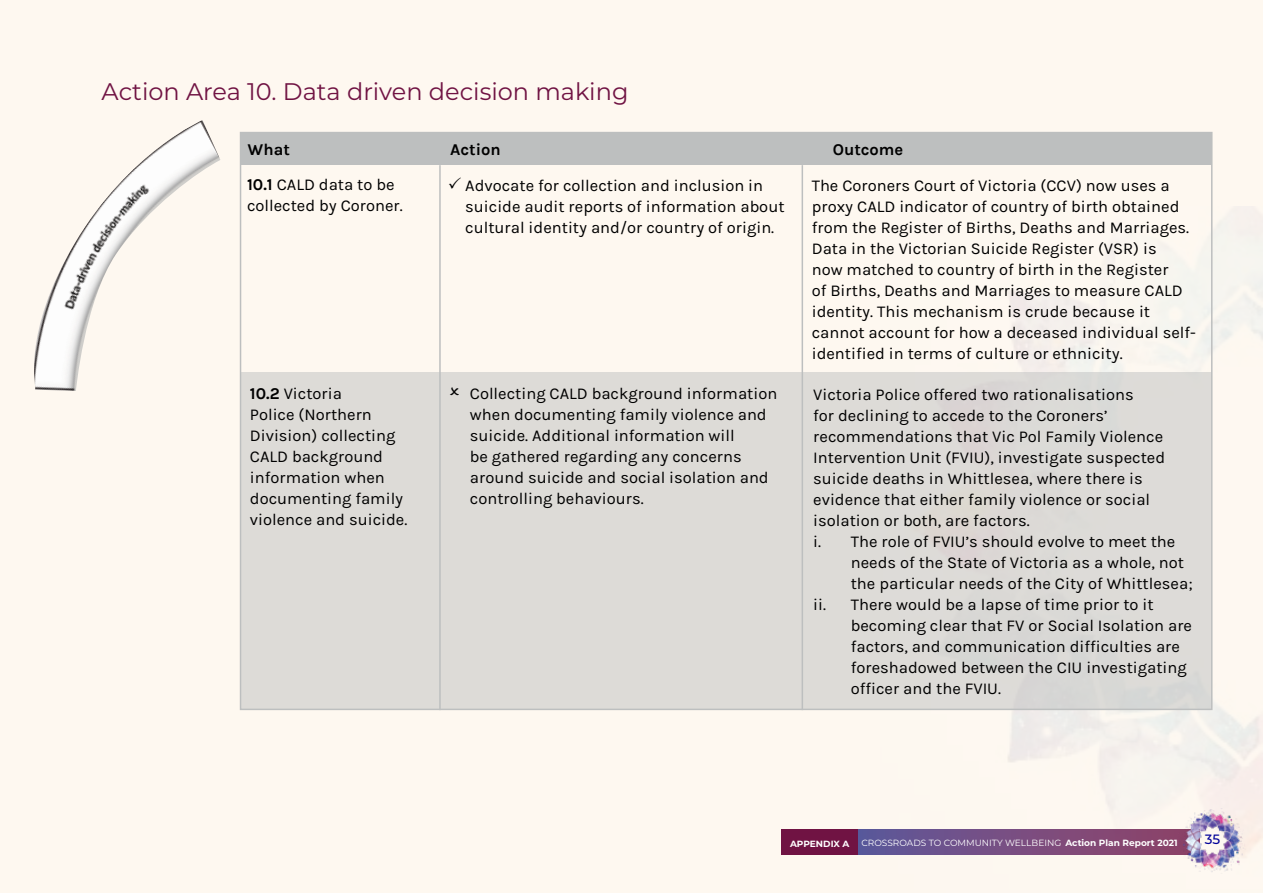
<style>
.page{position:relative;width:1263px;height:893px;background:#fef8f0}
.page>*{position:absolute;margin:0;border:0;box-sizing:border-box;transform-origin:0 0}
.t1{font:24px "Montserrat";color:#701343}
.t2{font:16.5px/21px "Karla";color:#000}
.t3{font:700 16.5px "Karla";color:#000}
.t4{font:500 13.5px "Montserrat";color:#009}
.t5{font:9px "Montserrat";color:#fff}
.t6{font:700 9px "Montserrat";color:#fff}
.s1{font-weight:700}
</style>
<div class="page">
<hr style="left:0;top:0;width:1px;height:893px;background:#f6af40">
<div style="left:855px;top:829px;width:344px;height:26px;background:linear-gradient(to right,#5d589b,#934265)"></div>
<img style="left:1178px;top:808px;width:67px;height:65px">
<div style="left:241px;top:133px;width:971px;height:32px;background:#bdbfbf"></div>
<div style="left:241px;top:373px;width:971px;height:337px;background:#dddbd7"></div>
<hr style="left:439px;top:165px;width:2px;height:545px;background:#bdbfbf">
<hr style="left:801px;top:165px;width:2px;height:545px;background:#bdbfbf">
<img style="left:34px;top:120px;width:186px;height:271px">
<div style="left:782px;top:829px;width:76px;height:26px;background:#701343"></div>
<h1 class="t1" style="left:102px;top:75px;width:528px">Action Area 10. Data driven decision making</h1>
<p class="t3" style="left:248px;top:140px;width:44px">What</p>
<p class="t3" style="left:450px;top:140px;width:52px">Action</p>
<p class="t3" style="left:833px;top:140px;width:72px">Outcome</p>
<p class="t2" style="left:247px;top:174px;width:157px"><span class="s1">10.1</span> CALD data to be collected by Coroner.</p>
<p class="t2" style="left:465px;top:175px;width:321px">Advocate for collection and inclusion in suicide audit reports of information about cultural identity and/or country of origin.</p>
<p class="t2" style="left:812px;top:176px;width:386px">The Coroners Court of Victoria (CCV) now uses a proxy CALD indicator of country of birth obtained from the Register of Births, Deaths and Marriages.<br>Data in the Victorian Suicide Register (VSR) is<br>now matched to country of birth in the Register<br>of Births, Deaths and Marriages to measure CALD identity. This mechanism is crude because it cannot account for how a deceased individual self&shy;identified in terms of culture or ethnicity.</p>
<p class="t2" style="left:250px;top:384px;width:159px"><span class="s1">10.2</span> Victoria<br>Police (Northern<br>Division) collecting<br>CALD background information when documenting family violence and suicide.</p>
<p class="t2" style="left:470px;top:384px;width:309px">Collecting CALD background information when documenting family violence and suicide. Additional information will<br>be gathered regarding any concerns around suicide and social isolation and controlling behaviours.</p>
<p class="t2" style="left:813px;top:384px;width:322px">Victoria Police offered two rationalisations</p>
<p class="t2" style="left:813px;top:405px;width:296px">for declining to accede to the Coroners’</p>
<p class="t2" style="left:813px;top:426px;width:351px">recommendations that Vic Pol Family Violence</p>
<p class="t2" style="left:813px;top:447px;width:353px">Intervention Unit (FVIU), investigate suspected</p>
<p class="t2" style="left:813px;top:468px;width:331px">suicide deaths in Whittlesea, where there is</p>
<p class="t2" style="left:813px;top:489px;width:338px">evidence that either family violence or social</p>
<p class="t2" style="left:813px;top:510px;width:218px">isolation or both, are factors.</p>
<p class="t2" style="left:813px;top:531px;width:364px">i. The role of FVIU’s should evolve to meet the</p>
<p class="t2" style="left:851px;top:552px;width:335px">needs of the State of Victoria as a whole, not</p>
<p class="t2" style="left:851px;top:573px;width:343px">the particular needs of the City of Whittlesea;</p>
<p class="t2" style="left:813px;top:594px;width:342px">ii. There would be a lapse of time prior to it</p>
<p class="t2" style="left:851px;top:615px;width:343px">becoming clear that FV or Social Isolation are</p>
<p class="t2" style="left:851px;top:636px;width:331px">factors, and communication difficulties are</p>
<p class="t2" style="left:851px;top:657px;width:338px">foreshadowed between the CIU investigating</p>
<p class="t2" style="left:851px;top:678px;width:152px">officer and the FVIU.</p>
<p class="t6" style="left:790px;top:837px;width:61px">APPENDIX A</p>
<p class="t5" style="left:861px;top:837px;width:318px">CROSSROADS TO COMMUNITY WELLBEING <span class="s1">Action Plan Report 2021</span></p>
<p class="t4" style="left:1205px;top:830px;width:17px">35</p>
</div>
